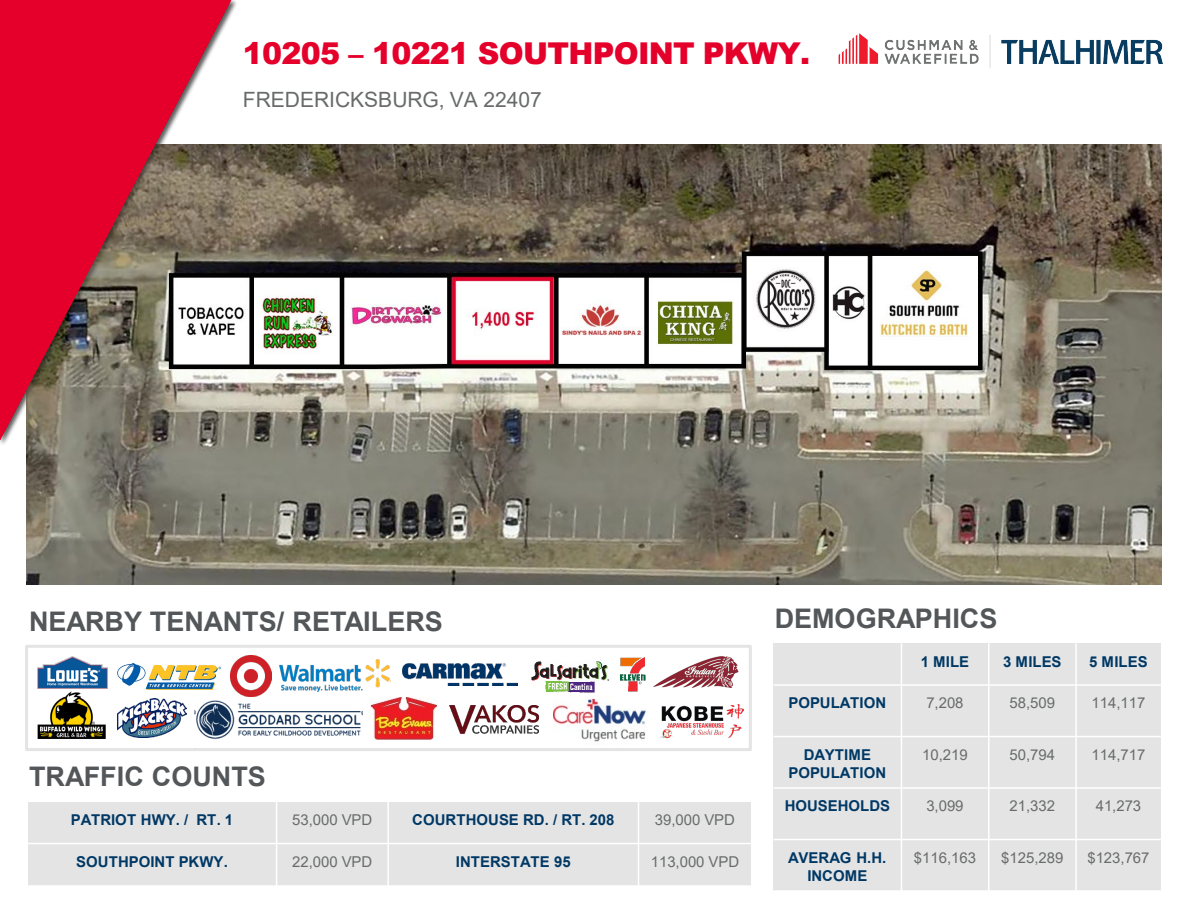
<style>
.page{position:relative;width:1188px;height:918px;background:#fff}
.page>*{position:absolute;margin:0;border:0;box-sizing:border-box;transform-origin:0 0}
.t1{font:900 30px "Arial";letter-spacing:-.025em;color:#e4002b}
.t2{font:700 27px "Arial";color:#535759}
.t3{font:21px "Arial";color:#696b6b}
.t4{font:700 15px/18px "Arial";color:#003865;text-align:center}
.t5{font:15px "Arial";color:#696b6b}
</style>
<div class="page">
<img style="left:838px;top:33px;width:325px;height:35px">
<img style="left:195px;top:700px;width:168px;height:40px">
<img style="left:26px;top:144px;width:1136px;height:440px">
<svg style="left:0;top:0;width:231px;height:440px;background:#bb4655"></svg>
<img style="left:231px;top:656px;width:41px;height:41px">
<img style="left:117px;top:664px;width:103px;height:26px">
<img style="left:279px;top:660px;width:112px;height:31px">
<img style="left:38px;top:656px;width:70px;height:33px">
<img style="left:661px;top:705px;width:82px;height:34px">
<img style="left:38px;top:691px;width:68px;height:48px">
<img style="left:117px;top:699px;width:70px;height:39px">
<div style="left:774px;top:643px;width:127px;height:42px;background:#e4e4e4"></div>
<div style="left:901px;top:643px;width:88px;height:42px;background:#e4e4e4"></div>
<div style="left:989px;top:643px;width:87px;height:42px;background:#e4e4e4"></div>
<div style="left:1076px;top:643px;width:85px;height:42px;background:#e4e4e4"></div>
<div style="left:774px;top:685px;width:127px;height:52px;background:#e4e4e4"></div>
<div style="left:901px;top:685px;width:88px;height:52px;background:#e4e4e4"></div>
<div style="left:989px;top:685px;width:87px;height:52px;background:#e4e4e4"></div>
<div style="left:1076px;top:685px;width:85px;height:52px;background:#e4e4e4"></div>
<div style="left:774px;top:737px;width:127px;height:51px;background:#e4e4e4"></div>
<div style="left:901px;top:737px;width:88px;height:51px;background:#e4e4e4"></div>
<div style="left:989px;top:737px;width:87px;height:51px;background:#e4e4e4"></div>
<div style="left:1076px;top:737px;width:85px;height:51px;background:#e4e4e4"></div>
<div style="left:774px;top:788px;width:127px;height:52px;background:#e4e4e4"></div>
<div style="left:901px;top:788px;width:88px;height:52px;background:#e4e4e4"></div>
<div style="left:989px;top:788px;width:87px;height:52px;background:#e4e4e4"></div>
<div style="left:1076px;top:788px;width:85px;height:52px;background:#e4e4e4"></div>
<div style="left:774px;top:840px;width:127px;height:51px;background:#e4e4e4"></div>
<div style="left:901px;top:840px;width:88px;height:51px;background:#e4e4e4"></div>
<div style="left:989px;top:840px;width:87px;height:51px;background:#e4e4e4"></div>
<div style="left:1076px;top:840px;width:85px;height:51px;background:#e4e4e4"></div>
<hr style="left:901px;top:643px;width:1px;height:249px;background:#fff">
<hr style="left:988px;top:643px;width:2px;height:94px;background:#fff">
<hr style="left:988px;top:737px;width:2px;height:155px;background:#fff">
<hr style="left:1075px;top:643px;width:2px;height:94px;background:#fff">
<hr style="left:1075px;top:737px;width:2px;height:155px;background:#fff">
<hr style="left:774px;top:684px;width:127px;height:2px;background:#fff">
<hr style="left:901px;top:684px;width:260px;height:2px;background:#fff">
<hr style="left:774px;top:736px;width:127px;height:1px;background:#fff">
<hr style="left:901px;top:736px;width:260px;height:1px;background:#fff">
<hr style="left:774px;top:787px;width:127px;height:2px;background:#fff">
<hr style="left:901px;top:787px;width:260px;height:2px;background:#fff">
<hr style="left:774px;top:839px;width:127px;height:1px;background:#fff">
<hr style="left:901px;top:839px;width:260px;height:1px;background:#fff">
<hr style="left:774px;top:890px;width:387px;height:2px;background:#fff">
<div style="left:25px;top:645px;width:727px;height:106px;border:3px solid #e4e4e4"></div>
<div style="left:28px;top:802px;width:249px;height:42px;background:#e4e4e4"></div>
<div style="left:277px;top:802px;width:111px;height:42px;background:#e4e4e4"></div>
<div style="left:388px;top:802px;width:251px;height:42px;background:#e4e4e4"></div>
<div style="left:639px;top:802px;width:112px;height:42px;background:#e4e4e4"></div>
<div style="left:28px;top:844px;width:249px;height:42px;background:#e4e4e4"></div>
<div style="left:277px;top:844px;width:111px;height:42px;background:#e4e4e4"></div>
<div style="left:388px;top:844px;width:251px;height:42px;background:#e4e4e4"></div>
<div style="left:639px;top:844px;width:112px;height:42px;background:#e4e4e4"></div>
<hr style="left:276px;top:802px;width:1px;height:85px;background:#fff">
<hr style="left:387px;top:802px;width:2px;height:85px;background:#fff">
<hr style="left:638px;top:802px;width:1px;height:85px;background:#fff">
<hr style="left:28px;top:843px;width:249px;height:1px;background:#fff">
<hr style="left:277px;top:843px;width:474px;height:1px;background:#fff">
<hr style="left:28px;top:885px;width:723px;height:2px;background:#fff">
<img style="left:620px;top:657px;width:26px;height:35px">
<img style="left:531px;top:661px;width:79px;height:31px">
<img style="left:370px;top:698px;width:68px;height:42px">
<img style="left:554px;top:698px;width:92px;height:44px">
<img style="left:402px;top:664px;width:115px;height:22px">
<img style="left:654px;top:656px;width:85px;height:32px">
<img style="left:449px;top:705px;width:90px;height:29px">
<h1 class="t1" style="left:243px;top:31px;width:569px">10205 – 10221 SOUTHPOINT PKWY.</h1>
<h3 class="t3" style="left:243px;top:85px;width:301px">FREDERICKSBURG, VA 22407</h3>
<p class="t2" style="left:29px;top:602px;width:415px">NEARBY TENANTS/ RETAILERS</p>
<p class="t2" style="left:29px;top:758px;width:238px">TRAFFIC COUNTS</p>
<p class="t4" style="left:71px;top:811px;width:164px">PATRIOT HWY. / RT. 1</p>
<p class="t5" style="left:292px;top:809px;width:82px">53,000 VPD</p>
<p class="t4" style="left:412px;top:811px;width:204px">COURTHOUSE RD. / RT. 208</p>
<p class="t5" style="left:655px;top:809px;width:82px">39,000 VPD</p>
<p class="t4" style="left:76px;top:853px;width:153px">SOUTHPOINT PKWY.</p>
<p class="t5" style="left:292px;top:851px;width:82px">22,000 VPD</p>
<p class="t4" style="left:456px;top:853px;width:116px">INTERSTATE 95</p>
<p class="t5" style="left:651px;top:851px;width:90px">113,000 VPD</p>
<p class="t2" style="left:775px;top:599px;width:224px">DEMOGRAPHICS</p>
<p class="t4" style="left:921px;top:653px;width:50px">1 MILE</p>
<p class="t4" style="left:1003px;top:653px;width:60px">3 MILES</p>
<p class="t4" style="left:1089px;top:653px;width:60px">5 MILES</p>
<p class="t4" style="left:788px;top:694px;width:99px">POPULATION</p>
<p class="t5" style="left:926px;top:693px;width:39px">7,208</p>
<p class="t5" style="left:1010px;top:693px;width:47px">58,509</p>
<p class="t5" style="left:1092px;top:693px;width:55px">114,117</p>
<p class="t4" style="left:788px;top:746px;width:99px">DAYTIME<br>POPULATION</p>
<p class="t5" style="left:922px;top:744px;width:47px">10,219</p>
<p class="t5" style="left:1010px;top:744px;width:47px">50,794</p>
<p class="t5" style="left:1092px;top:744px;width:55px">114,717</p>
<p class="t4" style="left:785px;top:797px;width:107px">HOUSEHOLDS</p>
<p class="t5" style="left:926px;top:796px;width:39px">3,099</p>
<p class="t5" style="left:1010px;top:796px;width:47px">21,332</p>
<p class="t5" style="left:1096px;top:796px;width:47px">41,273</p>
<p class="t4" style="left:788px;top:849px;width:100px">AVERAG H.H.<br>INCOME</p>
<p class="t5" style="left:914px;top:847px;width:64px">$116,163</p>
<p class="t5" style="left:1001px;top:847px;width:64px">$125,289</p>
<p class="t5" style="left:1087px;top:847px;width:64px">$123,767</p>
</div>
